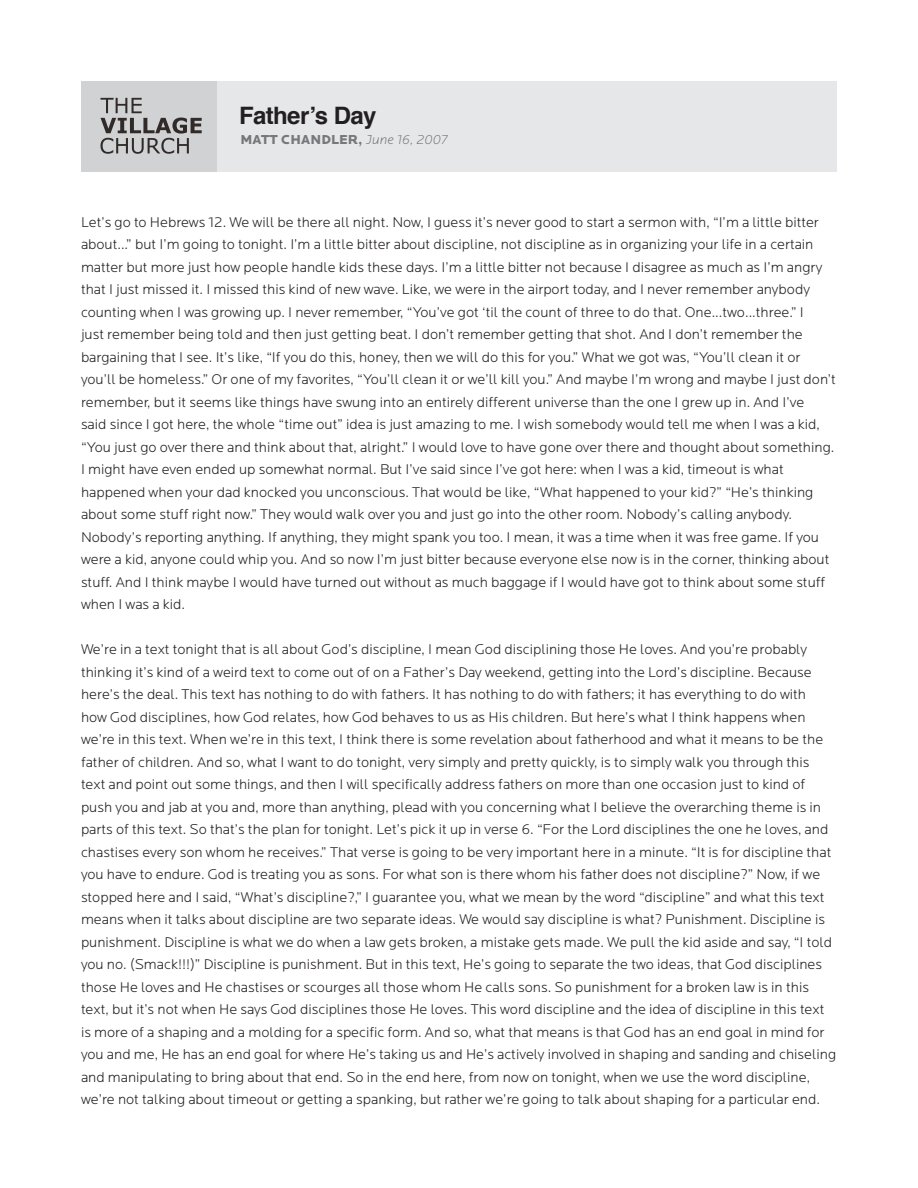
<style>
.page{position:relative;width:918px;height:1188px;background:#fff}
.page>*{position:absolute;margin:0;border:0;box-sizing:border-box;transform-origin:0 0}
.t1{font:700 24px "Helvetica";letter-spacing:-.025em;color:#231f20}
.t2{font:300 14.7px/22.5px "Locator";color:#231f20}
.t3{font:900 13.5px "Locator";letter-spacing:.01em;color:#76787b}
.s1{font-weight:700}
.s2{font-weight:300;font-style:italic}
</style>
<div class="page">
<div style="left:81px;top:81px;width:756px;height:90px;background:#e6e7e9"></div>
<div style="left:81px;top:81px;width:135px;height:90px;background:#d1d2d4"></div>
<svg style="left:100px;top:98px;width:102px;height:56px"></svg>
<p class="t1" style="left:239px;top:96px;width:139px">Father’s Day</p>
<p class="t3" style="left:240px;top:131px;width:209px">MATT CHANDLER<span class="s1">,</span> <span class="s2">June 16, 2007</span></p>
<p class="t2" style="left:81px;top:211px;width:757px">Let’s go to Hebrews 12. We will be there all night. Now, I guess it’s never good to start a sermon with, “I’m a little bitter about...” but I’m going to tonight. I’m a little bitter about discipline, not discipline as in organizing your life in a certain matter but more just how people handle kids these days. I’m a little bitter not because I disagree as much as I’m angry that I just missed it. I missed this kind of new wave. Like, we were in the airport today, and I never remember anybody counting when I was growing up. I never remember, “You’ve got ‘til the count of three to do that. One...two...three.” I<br>just remember being told and then just getting beat. I don’t remember getting that shot. And I don’t remember the bargaining that I see. It’s like, “If you do this, honey, then we will do this for you.” What we got was, “You’ll clean it or you’ll be homeless.” Or one of my favorites, “You’ll clean it or we’ll kill you.” And maybe I’m wrong and maybe I just don’t remember, but it seems like things have swung into an entirely different universe than the one I grew up in. And I’ve<br>said since I got here, the whole “time out” idea is just amazing to me. I wish somebody would tell me when I was a kid, “You just go over there and think about that, alright.” I would love to have gone over there and thought about something.<br>I might have even ended up somewhat normal. But I’ve said since I’ve got here: when I was a kid, timeout is what happened when your dad knocked you unconscious. That would be like, “What happened to your kid?” “He’s thinking about some stuff right now.” They would walk over you and just go into the other room. Nobody’s calling anybody.<br>Nobody’s reporting anything. If anything, they might spank you too. I mean, it was a time when it was free game. If you were a kid, anyone could whip you. And so now I’m just bitter because everyone else now is in the corner, thinking about stuff. And I think maybe I would have turned out without as much baggage if I would have got to think about some stuff when I was a kid.</p>
<p class="t2" style="left:81px;top:639px;width:757px">We’re in a text tonight that is all about God’s discipline, I mean God disciplining those He loves. And you’re probably thinking it’s kind of a weird text to come out of on a Father’s Day weekend, getting into the Lord’s discipline. Because here’s the deal. This text has nothing to do with fathers. It has nothing to do with fathers; it has everything to do with<br>how God disciplines, how God relates, how God behaves to us as His children. But here’s what I think happens when we’re in this text. When we’re in this text, I think there is some revelation about fatherhood and what it means to be the father of children. And so, what I want to do tonight, very simply and pretty quickly, is to simply walk you through this text and point out some things, and then I will specifically address fathers on more than one occasion just to kind of push you and jab at you and, more than anything, plead with you concerning what I believe the overarching theme is in parts of this text. So that’s the plan for tonight. Let’s pick it up in verse 6. “For the Lord disciplines the one he loves, and chastises every son whom he receives.” That verse is going to be very important here in a minute. “It is for discipline that you have to endure. God is treating you as sons. For what son is there whom his father does not discipline?” Now, if we stopped here and I said, “What’s discipline?,” I guarantee you, what we mean by the word “discipline” and what this text means when it talks about discipline are two separate ideas. We would say discipline is what? Punishment. Discipline is punishment. Discipline is what we do when a law gets broken, a mistake gets made. We pull the kid aside and say, “I told you no. (Smack!!!)” Discipline is punishment. But in this text, He’s going to separate the two ideas, that God disciplines those He loves and He chastises or scourges all those whom He calls sons. So punishment for a broken law is in this text, but it’s not when He says God disciplines those He loves. This word discipline and the idea of discipline in this text is more of a shaping and a molding for a specific form. And so, what that means is that God has an end goal in mind for you and me, He has an end goal for where He’s taking us and He’s actively involved in shaping and sanding and chiseling and manipulating to bring about that end. So in the end here, from now on tonight, when we use the word discipline, we’re not talking about timeout or getting a spanking, but rather we’re going to talk about shaping for a particular end.</p>
</div>
